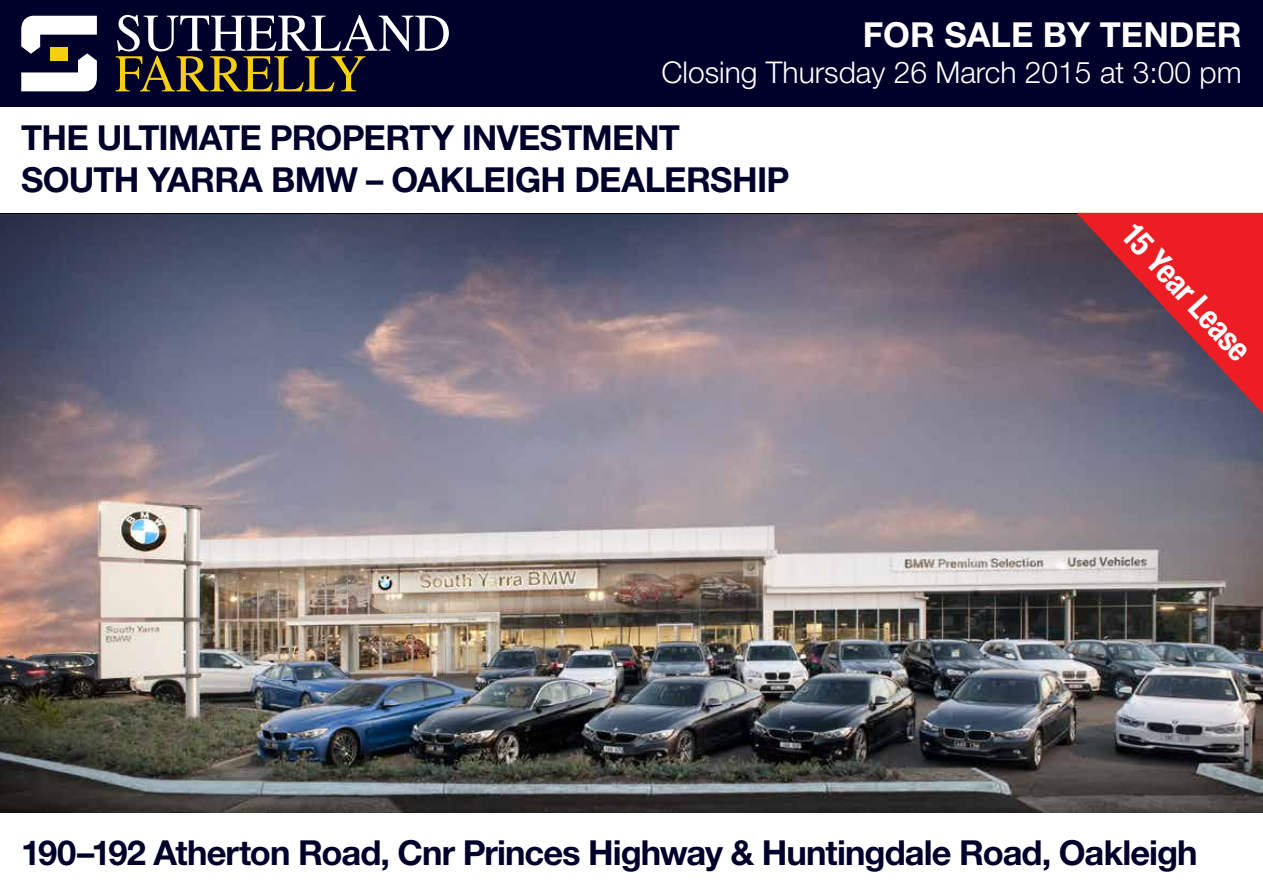
<style>
.page{position:relative;width:1263px;height:893px;background:#fff}
.page>*{position:absolute;margin:0;border:0;box-sizing:border-box;transform-origin:0 0}
.t1{font:700 34.5px/42.5px "Helvetica Neue LT Std";letter-spacing:-.025em;color:#00012b}
.t2{font:700 34.5px "Helvetica Neue LT Std";color:#fff}
.t3{font:700 condensed 33px "Helvetica Neue LT Std";color:#fff}
.t4{font:300 30px "Helvetica Neue LT Std";color:#fff}
</style>
<div class="page">
<img style="left:0;top:214px;width:1263px;height:598px">
<div style="left:0;top:0;width:1263px;height:106px;background:#00012b"></div>
<svg style="left:21px;top:15px;width:76px;height:77px"></svg>
<svg style="left:116px;top:15px;width:333px;height:76px"></svg>
<svg style="left:1076px;top:213px;width:187px;height:201px;background:#a33a46"></svg>
<p class="t2" style="left:863px;top:14px;width:380px">FOR SALE BY TENDER</p>
<p class="t4" style="left:661px;top:54px;width:582px">Closing Thursday 26 March 2015 at 3:00 pm</p>
<p class="t1" style="left:21px;top:115px;width:770px">THE ULTIMATE PROPERTY INVESTMENT<br>SOUTH YARRA BMW – OAKLEIGH DEALERSHIP</p>
<p class="t3" style="left:1142px;top:215px;width:174px;rotate:47deg">15 Year Lease</p>
<p class="t1" style="left:21px;top:831px;width:1178px">190–192 Atherton Road, Cnr Princes Highway &amp; Huntingdale Road, Oakleigh</p>
</div>
